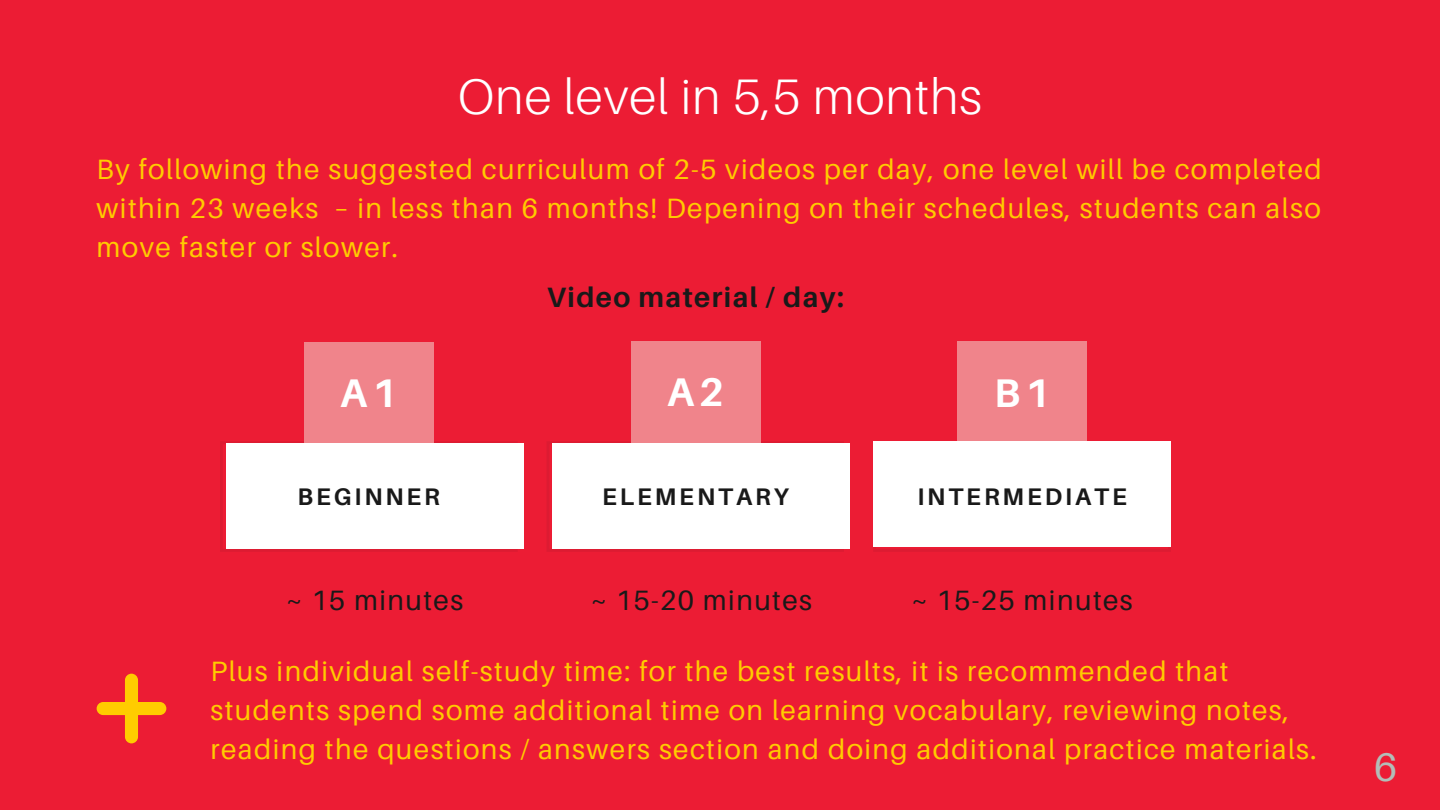
<style>
.page{position:relative;width:1440px;height:810px;background:#ec1c34}
.page>*{position:absolute;margin:0;border:0;box-sizing:border-box;transform-origin:0 0}
.t1{font:300 50px "Aileron";letter-spacing:.02em;color:#fff}
.t2{font:700 40px "Aileron";color:#fff}
.t3{font:40px "Aileron";color:#b2bdb8}
.t4{font:28px/39px "Aileron";letter-spacing:.05em;color:#fc0;text-align:justify}
.t5{font:28px "Aileron";letter-spacing:.05em;color:#191919}
.t6{font:700 28px "Aileron";letter-spacing:.05em;color:#191919}
.t7{font:700 24px "Aileron";letter-spacing:.12em;color:#191919}
</style>
<div class="page">
<svg style="left:220px;top:441px;width:298px;height:111px"></svg>
<svg style="left:547px;top:441px;width:297px;height:111px"></svg>
<svg style="left:873px;top:547px;width:298px;height:5px"></svg>
<div style="left:304px;top:342px;width:130px;height:101px;background:#f0848b"></div>
<div style="left:957px;top:341px;width:130px;height:101px;background:#f0848b"></div>
<div style="left:631px;top:341px;width:129px;height:101px;background:#f0848b"></div>
<svg style="left:97px;top:674px;width:69px;height:69px"></svg>
<div style="left:226px;top:444px;width:298px;height:105px;background:#fff"></div>
<div style="left:552px;top:444px;width:298px;height:105px;background:#fff"></div>
<div style="left:873px;top:441px;width:298px;height:106px;background:#fff"></div>
<p class="t1" style="left:458px;top:65px;width:526px">One level in 5,5 months</p>
<p class="t4" style="left:97px;top:150px;width:1227px">By following the suggested curriculum of 2-5 videos per day, one level will be completed within 23 weeks – in less than 6 months! Depening on their schedules, students can also move faster or slower.</p>
<p class="t6" style="left:547px;top:280px;width:299px">Video material / day:</p>
<p class="t2" style="left:340px;top:368px;width:58px">A1</p>
<p class="t2" style="left:667px;top:367px;width:58px">A2</p>
<p class="t2" style="left:994px;top:368px;width:58px">B1</p>
<p class="t7" style="left:297px;top:482px;width:144px">BEGINNER</p>
<p class="t7" style="left:602px;top:482px;width:188px">ELEMENTARY</p>
<p class="t7" style="left:917px;top:482px;width:211px">INTERMEDIATE</p>
<p class="t5" style="left:286px;top:582px;width:178px">~ 15 minutes</p>
<p class="t5" style="left:591px;top:582px;width:223px">~ 15-20 minutes</p>
<p class="t5" style="left:911px;top:582px;width:223px">~ 15-25 minutes</p>
<p class="t4" style="left:211px;top:651px;width:1108px;text-align:left">Plus individual self-study time: for the best results, it is recommended that students spend some additional time on learning vocabulary, reviewing notes, reading the questions / answers section and doing additional practice materials.</p>
<p class="t3" style="left:1374px;top:742px;width:25px">6</p>
</div>
